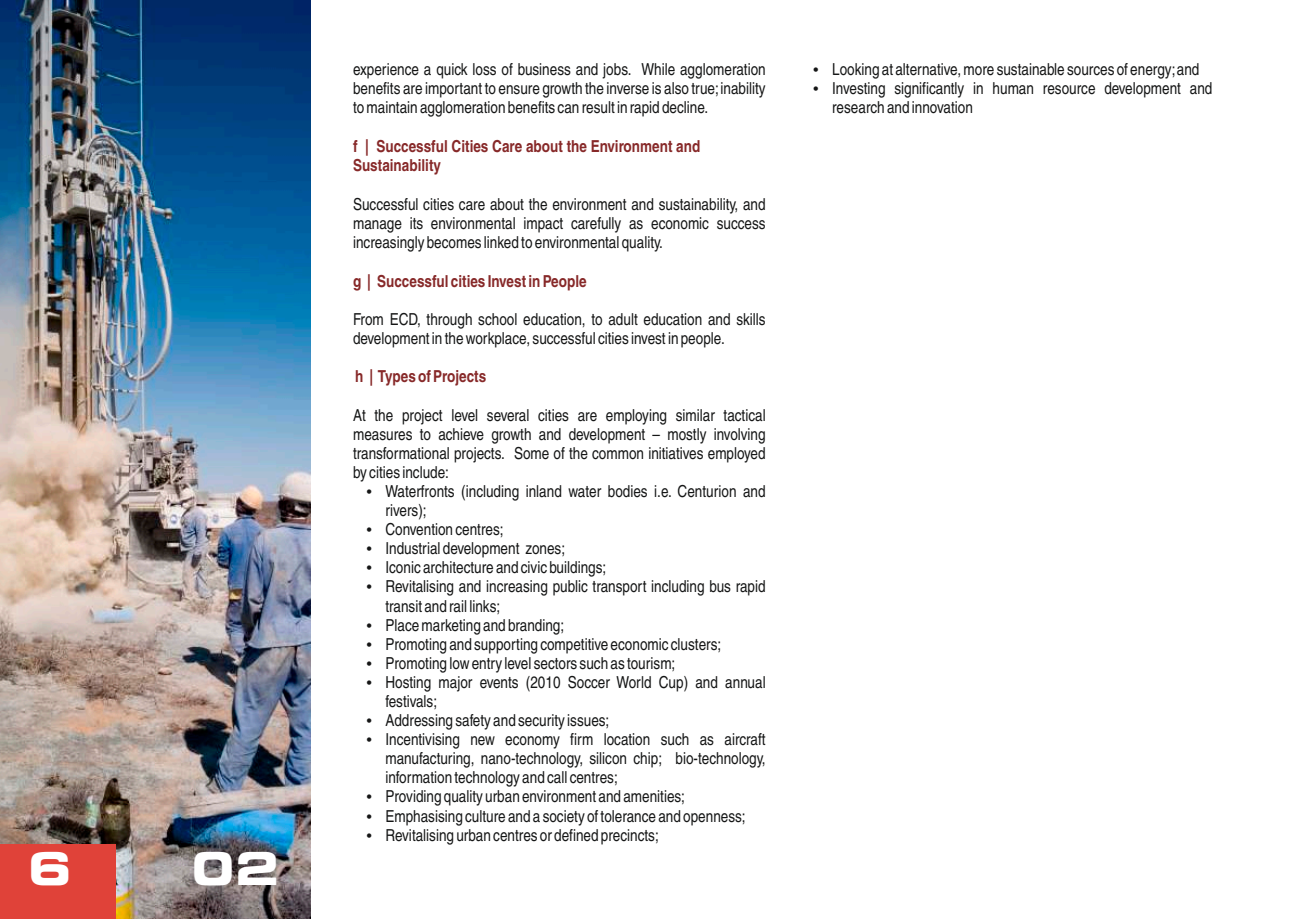
<style>
.page{position:relative;width:1289px;height:919px;background:#fff}
.page>*{position:absolute;margin:0;border:0;box-sizing:border-box;transform-origin:0 0}
.t1{font:700 expanded 45px "Square 721 BT";color:#fff}
.t2{font:condensed 16.5px/19px "Helvetica CE";color:#151616;text-align:justify}
.t3{font:700 condensed 16.5px/19.6px "Helvetica CE";color:#872929}
</style>
<div class="page">
<img style="left:0;top:0;width:310px;height:918px">
<div style="left:0;top:844px;width:115px;height:74px;background:#e04239"></div>
<h1 class="t1" style="left:28px;top:850px;width:45px">6</h1>
<h1 class="t1" style="left:191px;top:850px;width:89px">02</h1>
<p class="t2" style="left:353px;top:61px;width:414px">experience a quick loss of business and jobs. While agglomeration</p>
<p class="t2" style="left:832px;top:61px;width:369px">Looking at alternative, more sustainable sources of energy;and</p>
<p class="t2" style="left:353px;top:80px;width:414px">benefits are important to ensure growth the inverse is also true;inability</p>
<p class="t2" style="left:832px;top:80px;width:382px">Investing significantly in human resource development and</p>
<p class="t2" style="left:353px;top:99px;width:357px">to maintain agglomeration benefits can result in rapid decline.</p>
<p class="t2" style="left:832px;top:99px;width:142px">research and innovation</p>
<p class="t3" style="left:353px;top:137px;width:349px">f | Successful Cities Care about the Environment and<br>Sustainability</p>
<p class="t2" style="left:353px;top:195px;width:414px">Successful cities care about the environment and sustainability, and manage its environmental impact carefully as economic success increasingly becomes linked to environmental quality.</p>
<p class="t3" style="left:353px;top:272px;width:235px">g | Successful cities Invest in People</p>
<p class="t2" style="left:353px;top:310px;width:414px">From ECD, through school education, to adult education and skills development in the workplace, successful cities invest in people.</p>
<p class="t3" style="left:355px;top:368px;width:132px">h | Types of Projects</p>
<p class="t2" style="left:353px;top:406px;width:414px">At the project level several cities are employing similar tactical measures to achieve growth and development – mostly involving transformational projects. Some of the common initiatives employed by cities include:</p>
<p class="t2" style="left:385px;top:483px;width:382px;text-align:left">Waterfronts (including inland water bodies i.e. Centurion and rivers);<br>Convention centres;<br>Industrial development zones;<br>Iconic architecture and civic buildings;<br>Revitalising and increasing public transport including bus rapid transit and rail links;<br>Place marketing and branding;<br>Promoting and supporting competitive economic clusters; Promoting low entry level sectors such as tourism;<br>Hosting major events (2010 Soccer World Cup) and annual festivals;<br>Addressing safety and security issues;<br>Incentivising new economy firm location such as aircraft manufacturing, nano-technology, silicon chip; bio-technology, information technology and call centres;<br>Providing quality urban environment and amenities; Emphasising culture and a society of tolerance and openness; Revitalising urban centres or defined precincts;</p>
</div>
